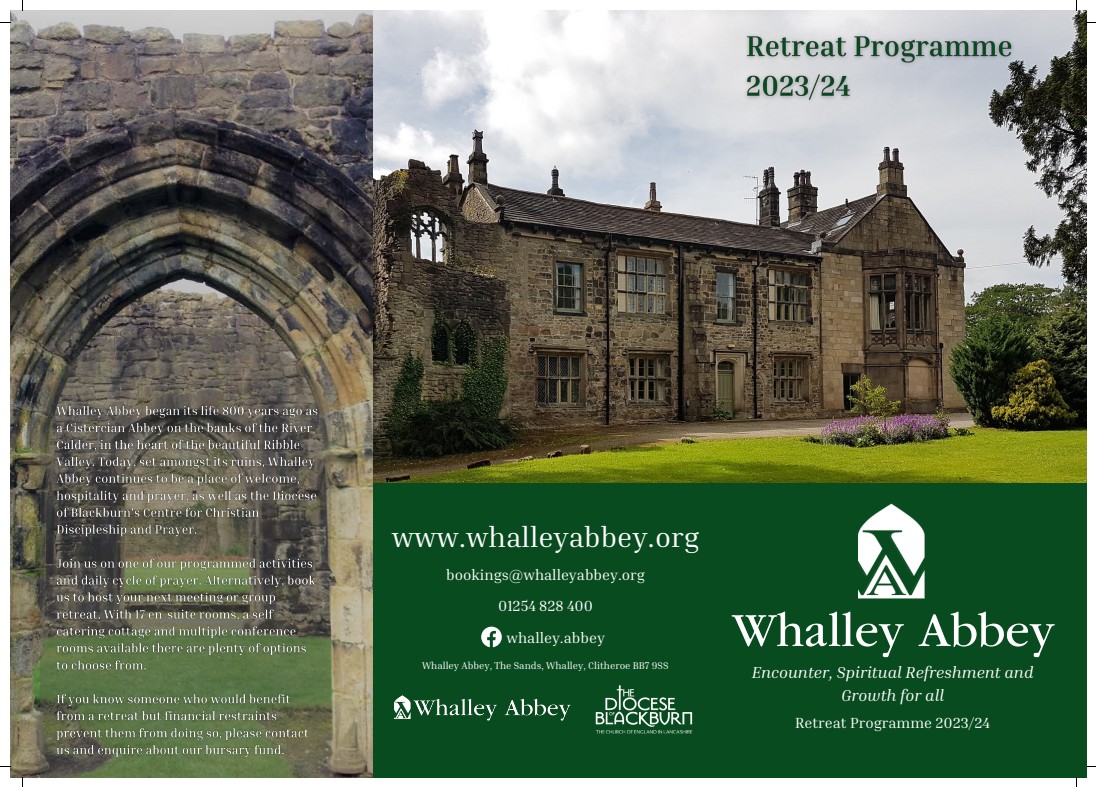
<style>
.page{position:relative;width:1096px;height:787px;background:#fff}
.page>*{position:absolute;margin:0;border:0;box-sizing:border-box;transform-origin:0 0}
.t1{font:28.75px "Inria Serif";color:#fff}
.t2{font:italic 16.25px/22.5px "Inria Serif";color:#fff;text-align:center}
.t3{font:15px "Inria Serif";color:#fff}
.t4{font:10px "Inria Serif";color:#fff}
</style>
<div class="page">
<div style="left:10px;top:10px;width:1076px;height:768px;background:#084b1f"></div>
<img style="left:373px;top:10px;width:713px;height:472px">
<img style="left:10px;top:10px;width:363px;height:768px">
<svg style="left:40px;top:328px;width:291px;height:450px;background:#625f52"></svg>
<img style="left:731px;top:611px;width:323px;height:46px">
<img style="left:858px;top:504px;width:67px;height:95px">
<img style="left:394px;top:695px;width:176px;height:26px">
<img style="left:595px;top:685px;width:98px;height:49px">
<img style="left:51px;top:400px;width:271px;height:374px">
<svg style="left:481px;top:627px;width:21px;height:20px"></svg>
<img style="left:738px;top:22px;width:289px;height:91px">
<p class="t1" style="left:392px;top:518px;width:309px">www.whalleyabbey.org</p>
<p class="t3" style="left:446px;top:565px;width:200px">bookings@whalleyabbey.org</p>
<p class="t3" style="left:498px;top:596px;width:96px">01254 828 400</p>
<p class="t3" style="left:506px;top:628px;width:100px">whalley.abbey</p>
<p class="t4" style="left:422px;top:659px;width:248px">Whalley Abbey, The Sands, Whalley, Clitheroe BB7 9SS</p>
<p class="t2" style="left:751px;top:661px;width:283px">Encounter, Spiritual Refreshment and<br>Growth for all</p>
<p class="t3" style="left:795px;top:713px;width:196px">Retreat Programme 2023/24</p>
</div>
